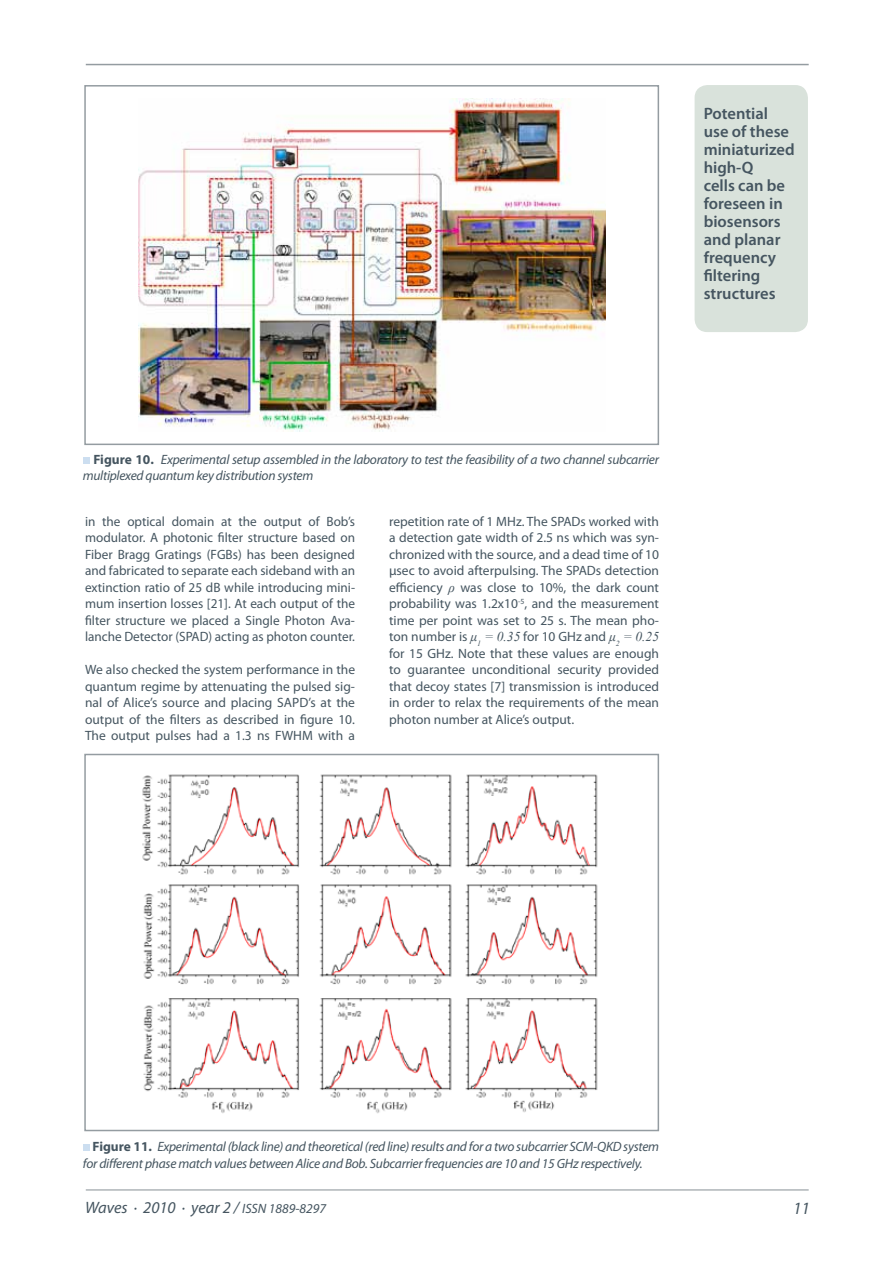
<style>
.page{position:relative;width:893px;height:1263px;background:#fff}
.page>*{position:absolute;margin:0;border:0;box-sizing:border-box;transform-origin:0 0}
.t1{font:italic 17.25px "Myriad Pro";color:#455560}
.t2{font:600 16.5px/18px "Myriad Pro";color:#455560}
.t3{font:italic 16.5px "Myriad Pro";color:#455560}
.t4{font:13.5px/16.5px "Myriad Pro";color:#455560;text-align:justify}
.t5{font:italic 13.5px/16.5px "Myriad Pro";letter-spacing:-.02em;color:#455560}
.s1{font-weight:700;font-style:normal}
.s2{font-family:"Times New Roman";font-style:italic}
.s3{font-size:13.5px}
</style>
<div class="page">
<hr style="left:86px;top:1189px;width:723px;height:1px;background:#949ca1">
<hr style="left:86px;top:64px;width:723px;height:1px;background:#949ca1">
<div style="left:83px;top:457px;width:7px;height:7px;background:#ccdef0"></div>
<div style="left:83px;top:1144px;width:7px;height:7px;background:#ccdef0"></div>
<div style="left:695px;top:85px;width:113px;height:247px;background:#d9e2db;border-radius:13px"></div>
<img style="left:138px;top:98px;width:468px;height:334px">
<div style="left:84px;top:85px;width:575px;height:360px;border:2px solid #949ca1"></div>
<img style="left:142px;top:774px;width:456px;height:340px">
<div style="left:84px;top:754px;width:575px;height:377px;border:2px solid #949ca1"></div>
<p class="t2" style="left:704px;top:104px;width:92px">Potential use of these miniaturized high-Q<br>cells can be foreseen in biosensors and planar frequency filtering structures</p>
<p class="t5" style="left:83px;top:451px;width:578px;text-indent:11px"><span class="s1">Figure 10.</span> Experimental setup assembled in the laboratory to test the feasibility of a two channel subcarrier multiplexed quantum key distribution system</p>
<p class="t4" style="left:85px;top:513px;width:272px">in the optical domain at the output of Bob’s modulator. A photonic filter structure based on Fiber Bragg Gratings (FGBs) has been designed and fabricated to separate each sideband with an extinction ratio of 25 dB while introducing mini&shy;mum insertion losses [21]. At each output of the filter structure we placed a Single Photon Ava&shy;lanche Detector (SPAD) acting as photon counter.</p>
<p class="t4" style="left:85px;top:661px;width:272px">We also checked the system performance in the quantum regime by attenuating the pulsed sig&shy;nal of Alice’s source and placing SAPD’s at the output of the filters as described in figure 10.<br>The output pulses had a 1.3 ns FWHM with a</p>
<p class="t4" style="left:389px;top:513px;width:272px">repetition rate of 1 MHz. The SPADs worked with a detection gate width of 2.5 ns which was syn&shy;chronized with the source, and a dead time of 10 µsec to avoid afterpulsing. The SPADs detection efficiency <span class="s2">ρ</span> was close to 10%, the dark count probability was 1.2x10<sup>-5</sup>, and the measurement time per point was set to 25 s. The mean pho&shy;ton number is <span class="s2">μ</span><sub>1</sub> <span class="s2">= 0.35</span> for 10 GHz and <span class="s2">μ</span><sub>2</sub> <span class="s2">= 0.25 </span>for 15 GHz. Note that these values are enough to guarantee unconditional security provided that decoy states [7] transmission is introduced in order to relax the requirements of the mean photon number at Alice’s output.</p>
<p class="t5" style="left:83px;top:1138px;width:578px;text-indent:10px"><span class="s1">Figure 11.</span> Experimental (black line) and theoretical (red line) results and for a two subcarrier SCM-QKD system for different phase match values between Alice and Bob. Subcarrier frequencies are 10 and 15 GHz respectively.</p>
<p class="t3" style="left:85px;top:1197px;width:243px">Waves · 2010 · year 2 / <span class="s3">ISSN 1889-8297</span></p>
<p class="t1" style="left:793px;top:1197px;width:18px">11</p>
</div>
